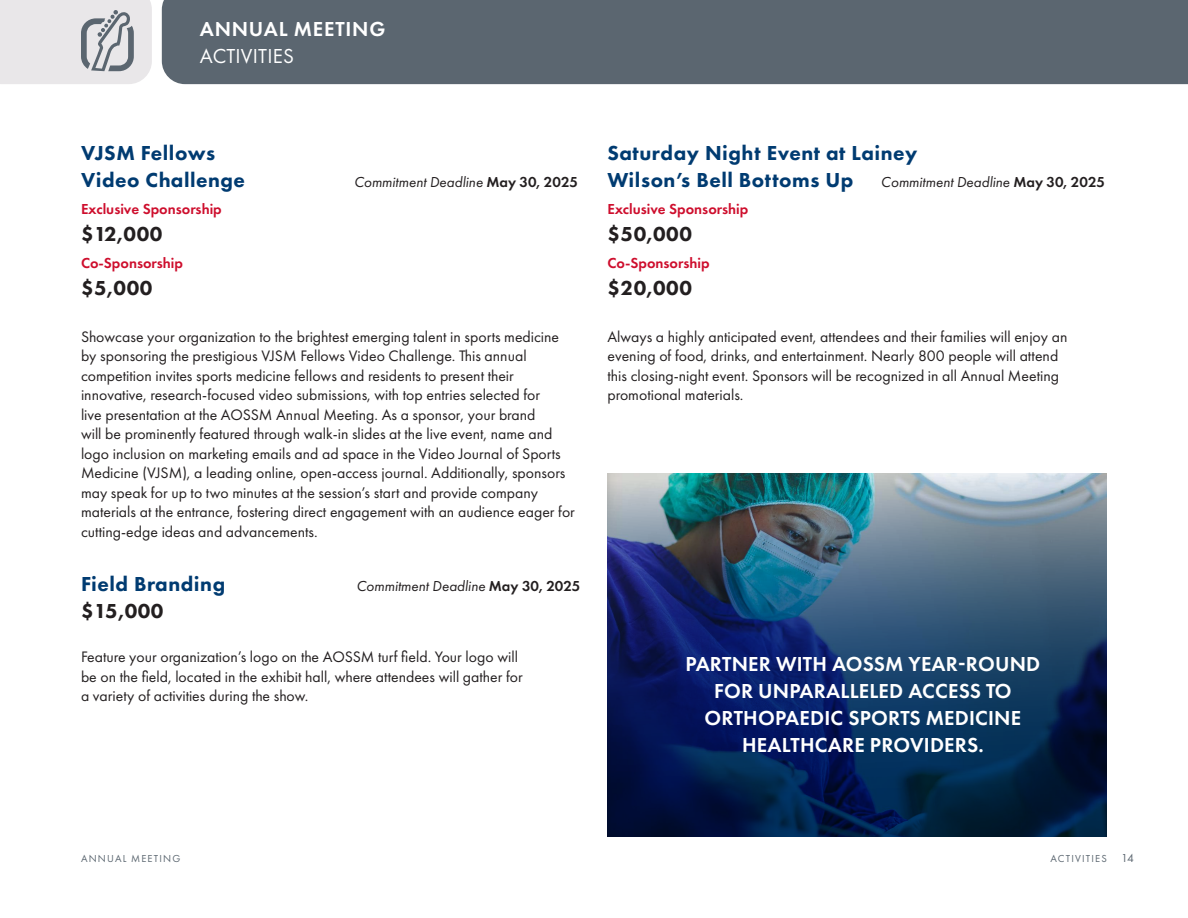
<style>
.page{position:relative;width:1188px;height:918px;background:#fff}
.page>*{position:absolute;margin:0;border:0;box-sizing:border-box;transform-origin:0 0}
.Body_copy{font:600 21px/27px "Futura PT";letter-spacing:.01em;color:#fff;text-align:center}
.Body_copy-2{font:800 21px/27px "Futura PT";letter-spacing:.025em;color:#003b71}
.Headline{font:800 21px/27px "Futura PT";letter-spacing:.025em;color:#003b71}
.Headline-2{font:800 21px "Futura PT";letter-spacing:.025em;color:#231f20}
.Headline-3{font:600 21px "Futura PT";letter-spacing:.035em;color:#fff}
.TableofContents{font:21px "Futura PT";letter-spacing:.01em;color:#fff}
.Body_copy-3{font:15.75px/19.5px "Futura PT";color:#231f20}
.Headline-4{font:italic 15px "Futura PT";color:#231f20}
.Body_copy-4{font:600 15px "Futura PT";color:#ce0e2d}
.Headline-5{font:600 15px "Futura PT";color:#ce0e2d}
.Body_copy-5{font:italic 15px "Futura PT";color:#231f20}
.t1{font:12px "Futura PT";color:#5b6670}
.Contents{font:10.5px "Futura PT";letter-spacing:.11em;color:#5b6670}
.s1{font-weight:600;font-style:normal}
</style>
<div class="page">
<div style="left:162px;top:0;width:1026px;height:84px;background:#5b6670"></div>
<svg style="left:0;top:0;width:152px;height:84px;background:#dbdadd"></svg>
<img style="left:608px;top:473px;width:499px;height:364px">
<p class="Headline-3" style="left:200px;top:16px;width:187px">ANNUAL MEETING</p>
<p class="TableofContents" style="left:200px;top:43px;width:96px">ACTIVITIES</p>
<p class="Headline" style="left:81px;top:139px;width:166px">VJSM Fellows<br>Video Challenge</p>
<p class="Headline-4" style="left:354px;top:173px;width:226px">Commitment Deadline <span class="s1">May 30, 2025</span></p>
<p class="Body_copy-4" style="left:81px;top:200px;width:142px">Exclusive Sponsorship</p>
<p class="Headline-2" style="left:81px;top:221px;width:83px">$12,000</p>
<p class="Headline-5" style="left:81px;top:254px;width:104px">Co-Sponsorship</p>
<p class="Headline-2" style="left:81px;top:275px;width:73px">$5,000</p>
<p class="Body_copy-3" style="left:81px;top:327px;width:495px">Showcase your organization to the brightest emerging talent in sports medicine by sponsoring the prestigious VJSM Fellows Video Challenge. This annual competition invites sports medicine fellows and residents to present their innovative, research-focused video submissions, with top entries selected for<br>live presentation at the AOSSM Annual Meeting. As a sponsor, your brand<br>will be prominently featured through walk-in slides at the live event, name and logo inclusion on marketing emails and ad space in the Video Journal of Sports Medicine (VJSM), a leading online, open-access journal. Additionally, sponsors may speak for up to two minutes at the session’s start and provide company materials at the entrance, fostering direct engagement with an audience eager for cutting-edge ideas and advancements.</p>
<p class="Headline" style="left:81px;top:570px;width:146px">Field Branding</p>
<p class="Headline-4" style="left:356px;top:577px;width:226px">Commitment Deadline <span class="s1">May 30, 2025</span></p>
<p class="Headline-2" style="left:81px;top:598px;width:84px">$15,000</p>
<p class="Body_copy-3" style="left:81px;top:647px;width:443px">Feature your organization’s logo on the AOSSM turf field. Your logo will be on the field, located in the exhibit hall, where attendees will gather for a variety of activities during the show.</p>
<p class="Body_copy-2" style="left:608px;top:139px;width:312px">Saturday Night Event at Lainey<br>Wilson’s Bell Bottoms Up</p>
<p class="Body_copy-5" style="left:881px;top:173px;width:226px">Commitment Deadline <span class="s1">May 30, 2025</span></p>
<p class="Body_copy-4" style="left:608px;top:200px;width:142px">Exclusive Sponsorship</p>
<p class="Headline-2" style="left:608px;top:221px;width:86px">$50,000</p>
<p class="Headline-5" style="left:608px;top:254px;width:104px">Co-Sponsorship</p>
<p class="Headline-2" style="left:608px;top:275px;width:86px">$20,000</p>
<p class="Body_copy-3" style="left:608px;top:327px;width:461px">Always a highly anticipated event, attendees and their families will enjoy an evening of food, drinks, and entertainment. Nearly 800 people will attend this closing-night event. Sponsors will be recognized in all Annual Meeting promotional materials.</p>
<p class="Body_copy" style="left:686px;top:650px;width:356px">PARTNER WITH AOSSM YEAR-ROUND<br>FOR UNPARALLELED ACCESS TO<br>ORTHOPAEDIC SPORTS MEDICINE<br>HEALTHCARE PROVIDERS.</p>
<p class="Contents" style="left:81px;top:853px;width:101px">ANNUAL MEETING</p>
<p class="Contents" style="left:1050px;top:853px;width:58px">ACTIVITIES</p>
<p class="t1" style="left:1121px;top:851px;width:14px">14</p>
</div>
